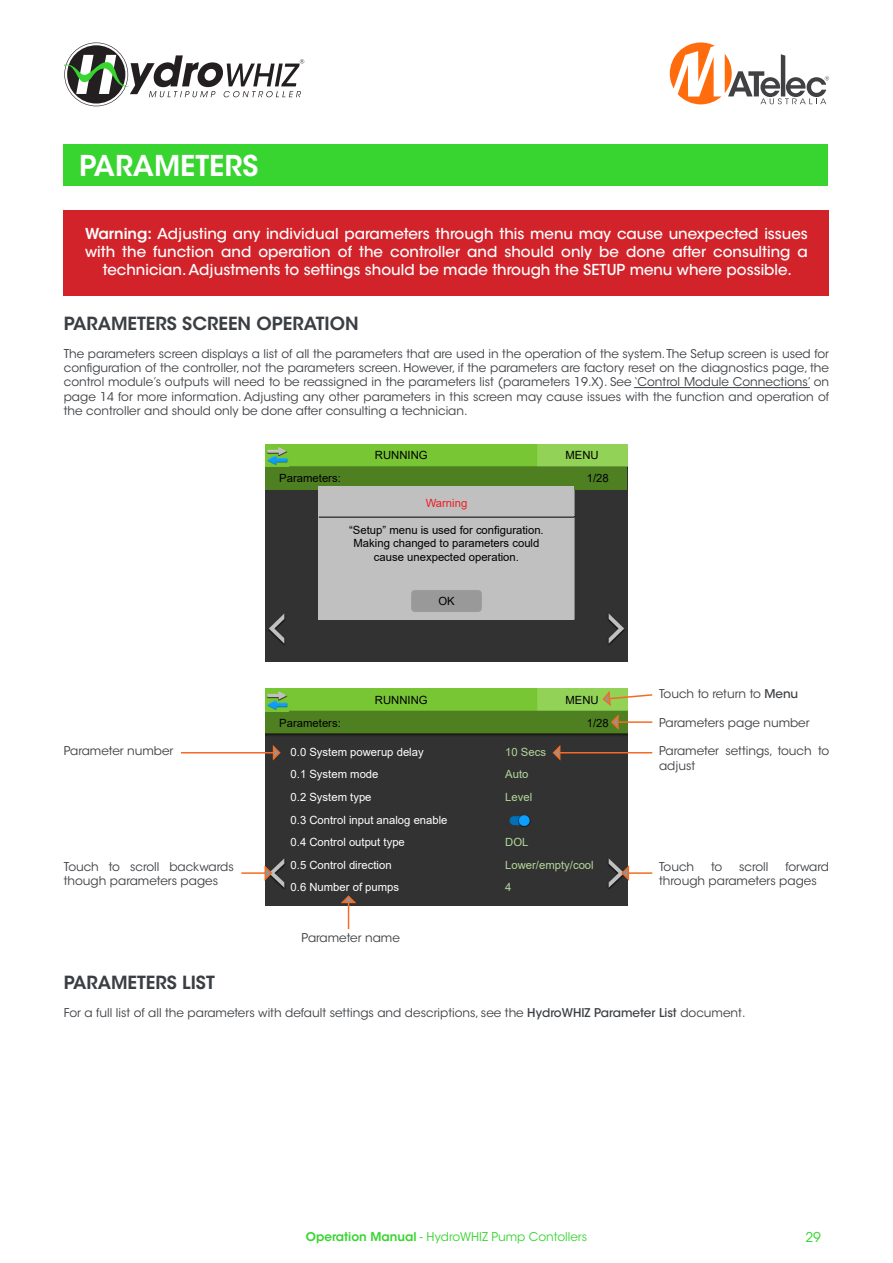
<style>
.page{position:relative;width:893px;height:1263px;background:#fff}
.page>*{position:absolute;margin:0;border:0;box-sizing:border-box;transform-origin:0 0}
.t1{font:600 28.5px "ITC Avant Garde Std";color:#fff}
.t2{font:600 18px "ITC Avant Garde Std";color:#3b3e42}
.t3{font:500 15px/18px "ITC Avant Garde Std";color:#fff;text-align:center}
.t4{font:13.5px "ITC Avant Garde Std";color:#38d430}
.t5{font:12px/14.4px "ITC Avant Garde Std";color:#3b3e42}
.t6{font:12px "ITC Avant Garde Std";color:#38d430}
.t7{font:11.25px/13.5px "Arial";color:#000;text-align:center}
.t8{font:11.25px/22.6px "Arial";color:#fff}
.t9{font:11.25px/22.6px "Arial";color:#b3d89a}
.t10{font:11.25px "Arial";color:#ed1d24}
.s1{font-weight:600}
.s2{font-weight:500}
</style>
<div class="page">
<svg style="left:670px;top:43px;width:159px;height:61px"></svg>
<svg style="left:64px;top:43px;width:240px;height:63px"></svg>
<img style="left:266px;top:444px;width:361px;height:217px">
<div style="left:266px;top:467px;width:361px;height:23px;background:#4e8022"></div>
<div style="left:319px;top:486px;width:255px;height:133px;background:#c0c0c0"></div>
<hr style="left:319px;top:517px;width:255px;height:1px;background:#000">
<img style="left:266px;top:444px;width:22px;height:23px">
<img style="left:266px;top:611px;width:22px;height:34px">
<img style="left:605px;top:611px;width:22px;height:34px">
<img style="left:266px;top:689px;width:361px;height:217px">
<img style="left:505px;top:813px;width:29px;height:15px">
<img style="left:266px;top:689px;width:22px;height:22px">
<img style="left:266px;top:856px;width:22px;height:34px">
<img style="left:605px;top:856px;width:22px;height:34px">
<hr style="left:634px;top:387px;width:176px;height:1px;background:#3b3e42">
<svg style="left:601px;top:689px;width:52px;height:43px"></svg>
<hr style="left:560px;top:752px;width:92px;height:1px;background:#f36c24">
<svg style="left:551px;top:743px;width:10px;height:19px"></svg>
<hr style="left:628px;top:872px;width:24px;height:2px;background:#f36c24">
<svg style="left:620px;top:863px;width:10px;height:20px"></svg>
<hr style="left:181px;top:752px;width:93px;height:1px;background:#f36c24">
<svg style="left:272px;top:743px;width:10px;height:19px"></svg>
<hr style="left:241px;top:872px;width:24px;height:2px;background:#f36c24">
<svg style="left:264px;top:863px;width:9px;height:20px"></svg>
<svg style="left:339px;top:894px;width:19px;height:35px"></svg>
<div style="left:64px;top:210px;width:765px;height:86px;background:#d2232a"></div>
<div style="left:64px;top:145px;width:764px;height:41px;background:#38d430"></div>
<h1 class="t1" style="left:79px;top:147px;width:181px">PARAMETERS</h1>
<p class="t3" style="left:85px;top:224px;width:724px"><span class="s1">Warning:</span> Adjusting any individual parameters through this menu may cause unexpected issues with the function and operation of the controller and should only be done after consulting a technician. Adjustments to settings should be made through the SETUP menu where possible.</p>
<h2 class="t2" style="left:64px;top:312px;width:296px">PARAMETERS SCREEN OPERATION</h2>
<p class="t5" style="left:64px;top:346px;width:767px;text-align:justify">The parameters screen displays a list of all the parameters that are used in the operation of the system. The Setup screen is used for configuration of the controller, not the parameters screen. However, if the parameters are factory reset on the diagnostics page, the control module’s outputs will need to be reassigned in the parameters list (parameters 19.X). See ‘Control Module Connections’ on page 14 for more information. Adjusting any other parameters in this screen may cause issues with the function and operation of the controller and should only be done after consulting a technician.</p>
<p class="t7" style="left:375px;top:449px;width:54px">RUNNING</p>
<p class="t7" style="left:565px;top:449px;width:35px">MENU</p>
<p class="t7" style="left:279px;top:471px;width:63px">Parameters:</p>
<p class="t7" style="left:587px;top:471px;width:23px">1/28</p>
<p class="t5" style="left:64px;top:744px;width:111px">Parameter number</p>
<p class="t5" style="left:64px;top:859px;width:172px">Touch to scroll backwards though parameters pages</p>
<h2 class="t2" style="left:64px;top:971px;width:152px">PARAMETERS LIST</h2>
<p class="t10" style="left:426px;top:495px;width:43px">Warning</p>
<p class="t7" style="left:349px;top:523px;width:196px">“Setup” menu is used for configuration.<br>Making changed to parameters could cause unexpected operation.</p>
<p class="t7" style="left:438px;top:594px;width:18px">OK</p>
<p class="t7" style="left:375px;top:693px;width:54px">RUNNING</p>
<p class="t7" style="left:565px;top:693px;width:35px">MENU</p>
<p class="t7" style="left:279px;top:716px;width:63px">Parameters:</p>
<p class="t7" style="left:587px;top:716px;width:23px">1/28</p>
<p class="t8" style="left:291px;top:740px;width:158px">0.0 System powerup delay<br>0.1 System mode<br>0.2 System type<br>0.3 Control input analog enable<br>0.4 Control output type<br>0.5 Control direction<br>0.6 Number of pumps</p>
<p class="t9" style="left:505px;top:740px;width:42px">10 Secs<br>Auto<br>Level</p>
<p class="t9" style="left:505px;top:831px;width:90px">DOL<br>Lower/empty/cool<br>4</p>
<p class="t5" style="left:302px;top:931px;width:100px">Parameter name</p>
<p class="t5" style="left:659px;top:686px;width:141px">Touch to return to <span class="s2">Menu</span></p>
<p class="t5" style="left:659px;top:715px;width:152px">Parameters page number</p>
<p class="t5" style="left:659px;top:744px;width:172px">Parameter settings, touch to adjust</p>
<p class="t5" style="left:659px;top:859px;width:172px;text-indent:126px">forward through parameters pages</p>
<p class="t5" style="left:659px;top:859px;width:37px">Touch</p>
<p class="t5" style="left:711px;top:859px;width:13px">to</p>
<p class="t5" style="left:739px;top:859px;width:31px">scroll</p>
<p class="t5" style="left:64px;top:1005px;width:683px">For a full list of all the parameters with default settings and descriptions, see the <span class="s2">HydroWHIZ Parameter List</span> document.</p>
<p class="t6" style="left:306px;top:1229px;width:283px"><span class="s1">Operation Manual</span> - HydroWHIZ Pump Contollers</p>
<p class="t4" style="left:805px;top:1229px;width:17px">29</p>
</div>
